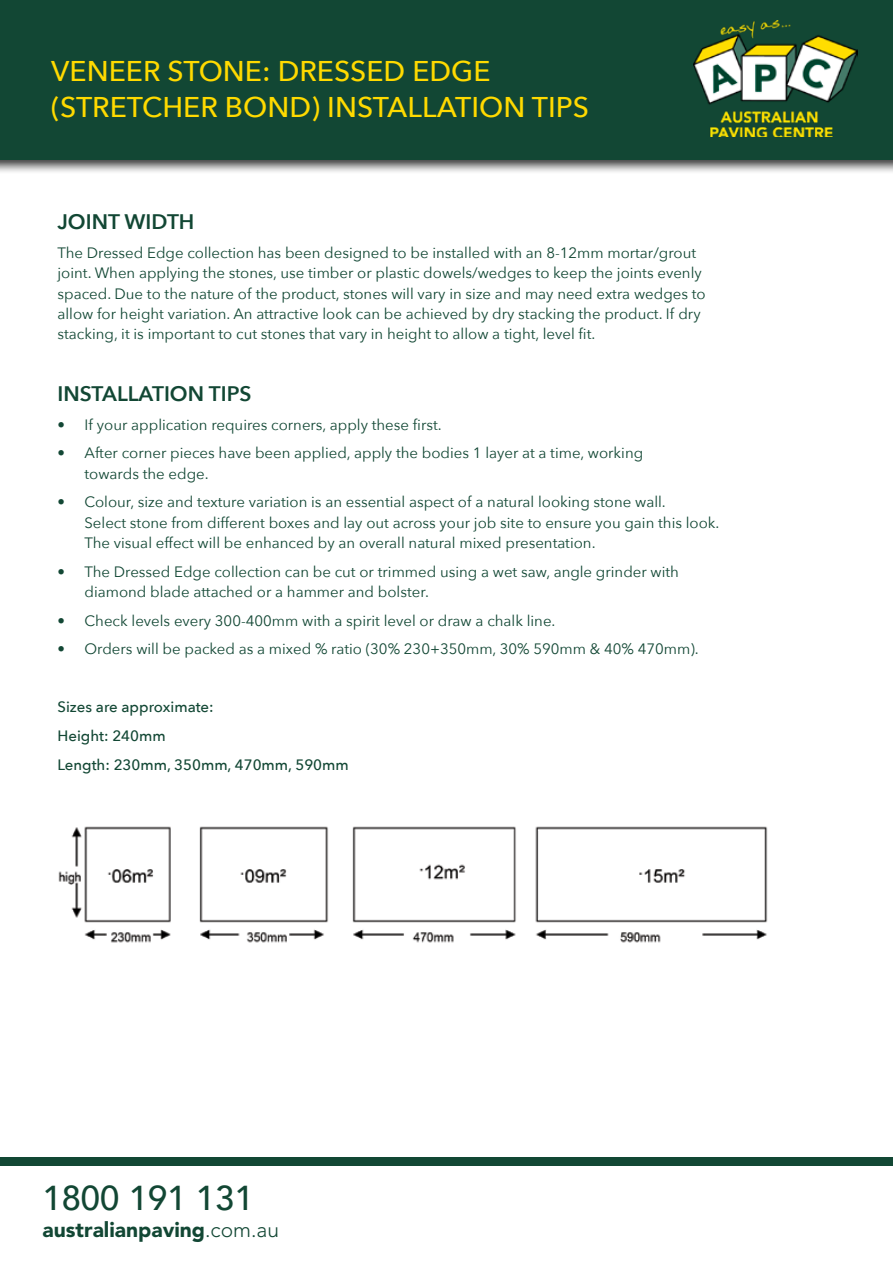
<style>
.page{position:relative;width:893px;height:1263px;background:#fff}
.page>*{position:absolute;margin:0;border:0;box-sizing:border-box;transform-origin:0 0}
.t1{font:500 34.5px "Avenir";color:#124734}
.t2{font:500 28.5px/36px "Avenir Next";color:#ffda00}
.t3{font:600 21px "Avenir Next";color:#124734}
.t4{font:900 21px "Avenir";color:#124734}
.t5{font:15px/20.2px "Avenir Next";color:#124734}
.t6{font:500 15px/28.8px "Avenir Next";color:#124734}
.s1{font-weight:300}
</style>
<div class="page">
<div style="left:0;top:1157px;width:893px;height:9px;background:#124734"></div>
<div style="left:0;top:0;width:893px;height:173px;background:#000;opacity:.75"></div>
<div style="left:0;top:0;width:893px;height:159px;background:#124734"></div>
<img style="left:694px;top:20px;width:164px;height:117px">
<img style="left:58px;top:826px;width:710px;height:117px">
<h2 class="t2" style="left:51px;top:52px;width:539px">VENEER STONE: DRESSED EDGE (STRETCHER BOND) INSTALLATION TIPS</h2>
<h3 class="t3" style="left:58px;top:204px;width:138px">JOINT WIDTH</h3>
<p class="t5" style="left:58px;top:242px;width:650px">The Dressed Edge collection has been designed to be installed with an 8-12mm mortar/grout joint. When applying the stones, use timber or plastic dowels/wedges to keep the joints evenly spaced. Due to the nature of the product, stones will vary in size and may need extra wedges to allow for height variation. An attractive look can be achieved by dry stacking the product. If dry stacking, it is important to cut stones that vary in height to allow a tight, level fit.</p>
<h3 class="t3" style="left:58px;top:376px;width:196px">INSTALLATION TIPS</h3>
<p class="t5" style="left:58px;top:414px;width:386px">• If your application requires corners, apply these first.</p>
<p class="t5" style="left:85px;top:442px;width:560px;text-indent:-27px">• After corner pieces have been applied, apply the bodies 1 layer at a time, working towards the edge.</p>
<p class="t5" style="left:85px;top:491px;width:636px;text-indent:-27px">• Colour, size and texture variation is an essential aspect of a natural looking stone wall.<br>Select stone from different boxes and lay out across your job site to ensure you gain this look.<br>The visual effect will be enhanced by an overall natural mixed presentation.</p>
<p class="t5" style="left:85px;top:561px;width:596px;text-indent:-27px">• The Dressed Edge collection can be cut or trimmed using a wet saw, angle grinder with diamond blade attached or a hammer and bolster.</p>
<p class="t5" style="left:58px;top:610px;width:499px">• Check levels every 300-400mm with a spirit level or draw a chalk line.</p>
<p class="t5" style="left:58px;top:638px;width:643px">• Orders will be packed as a mixed % ratio (30% 230+350mm, 30% 590mm &amp; 40% 470mm).</p>
<p class="t6" style="left:58px;top:692px;width:293px">Sizes are approximate:<br>Height: 240mm<br>Length: 230mm, 350mm, 470mm, 590mm</p>
<h1 class="t1" style="left:43px;top:1168px;width:213px">1800 191 131</h1>
<h3 class="t4" style="left:43px;top:1211px;width:238px">australianpaving<span class="s1">.com.au</span></h3>
</div>
